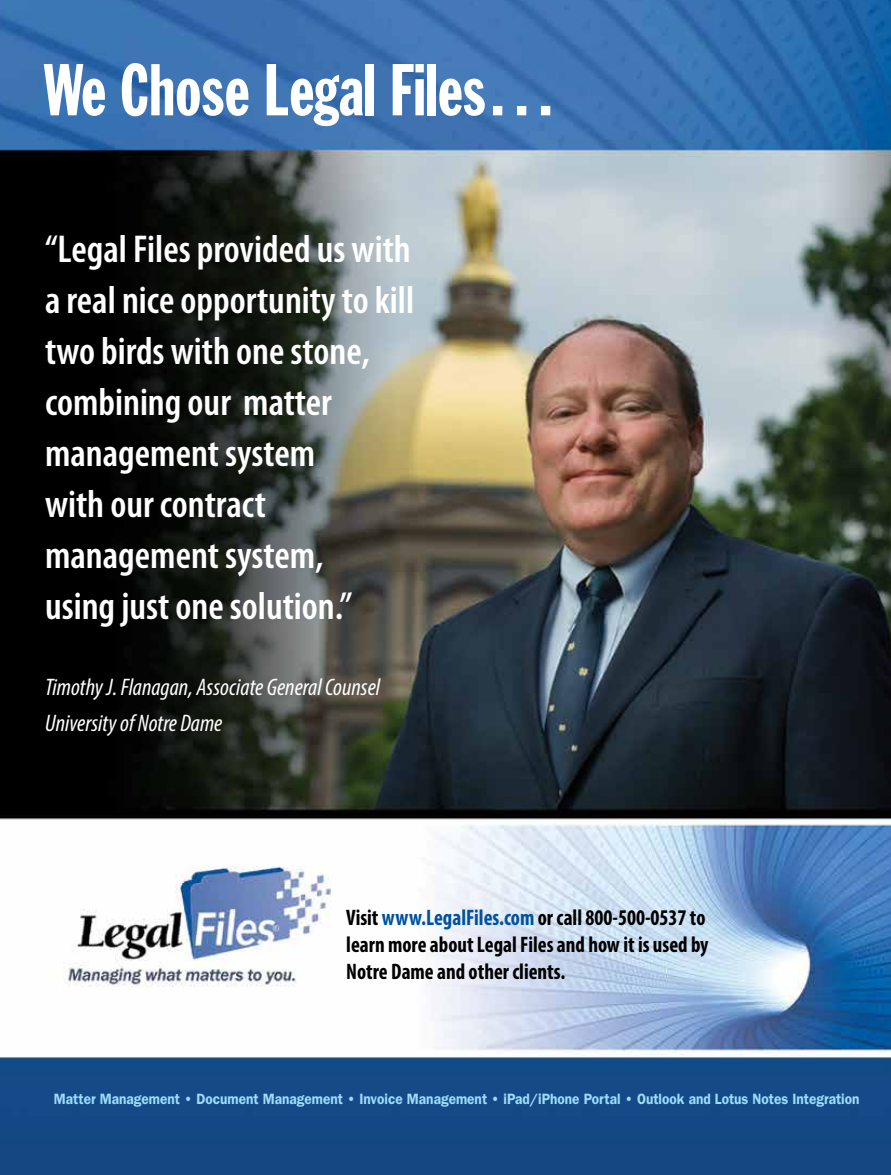
<style>
.page{position:relative;width:891px;height:1175px;background:#fff}
.page>*{position:absolute;margin:0;border:0;box-sizing:border-box;transform-origin:0 0}
.t1{font:72px "Franklin Gothic Std Extra Cond";color:#fff}
.t2{font:600 condensed 39px/51px "Myriad Pro";color:#fff}
.t3{font:italic condensed 24px/36px "Myriad Pro";color:#fff}
.t4{font:700 condensed 22.5px/27px "Myriad Pro";color:#000;scale:.94 1}
.t5{font:600 15px "ITC Franklin Gothic Std";color:#9ddcf9;scale:.91 1}
.s1{color:#00539b}
</style>
<div class="page">
<img style="left:0;top:0;width:891px;height:1174px">
<h1 class="t1" style="left:44px;top:51px;width:516px">We Chose Legal Files…</h1>
<p class="t2" style="left:45px;top:224px;width:371px">“Legal Files provided us with a real nice opportunity to kill two birds with one stone, combining our matter management system<br>with our contract management system,<br>using just one solution.”</p>
<p class="t3" style="left:45px;top:669px;width:337px">Timothy J. Flanagan, Associate General Counsel<br>University of Notre Dame</p>
<p class="t4" style="left:346px;top:903px;width:387px">Visit <span class="s1">www.LegalFiles.com</span> or call 800-500-0537 to learn more about Legal Files and how it is used by<br>Notre Dame and other clients.</p>
<p class="t5" style="left:54px;top:1090px;width:887px">Matter Management • Document Management • Invoice Management • iPad/iPhone Portal • Outlook and Lotus Notes Integration</p>
</div>
